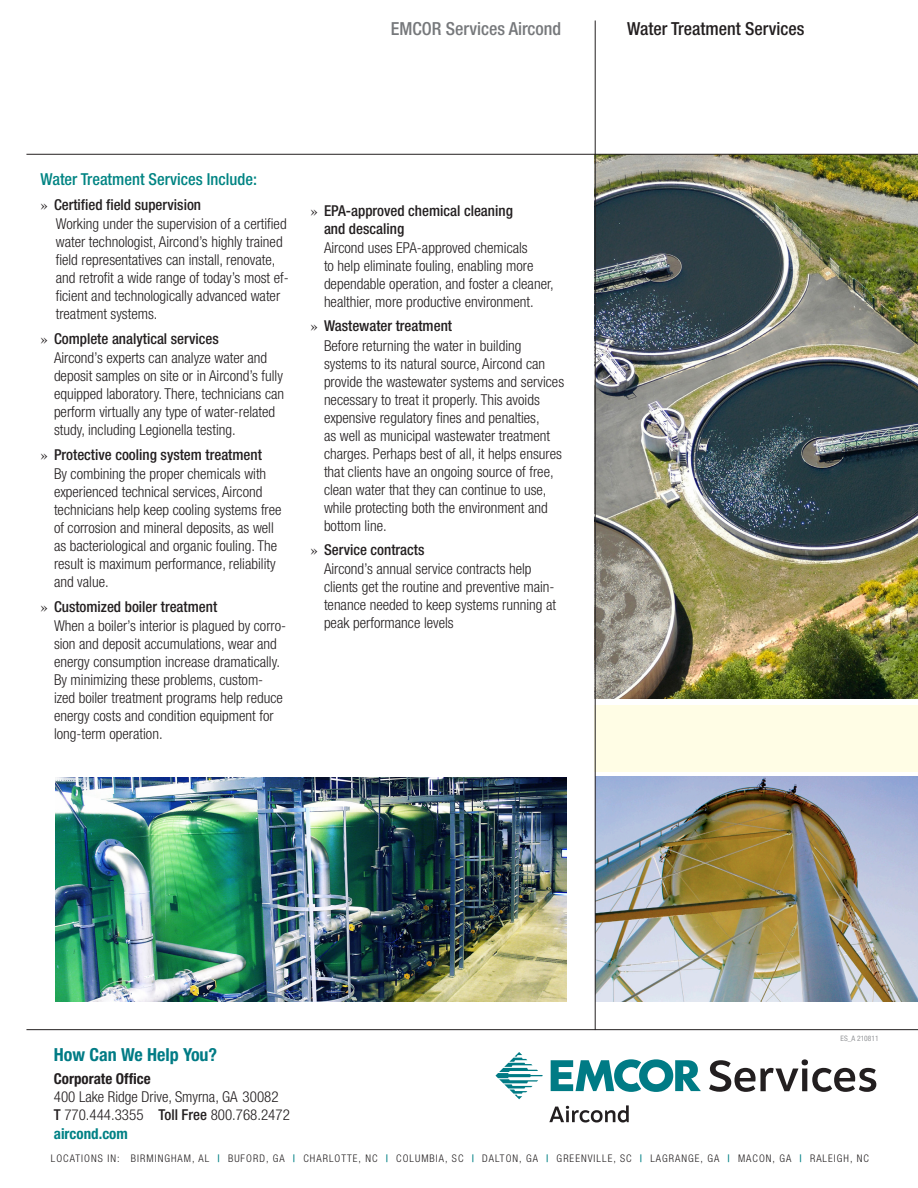
<style>
.page{position:relative;width:918px;height:1188px;background:#fff}
.page>*{position:absolute;margin:0;border:0;box-sizing:border-box;transform-origin:0 0}
.Eyebrow_copy{font:500 condensed 18px "Helvetica Neue";color:#231f20}
.Eyebrow_copy-2{font:500 condensed 18px "Helvetica Neue";color:#76787b}
.t1{font:700 condensed 18px "Helvetica Neue";color:#007b85}
.Divison_paragraph_de{font:500 condensed 16.5px "Helvetica Neue";color:#008483}
.Bullet_copy{font:300 condensed 15px/18px "Helvetica Neue";color:#231f20}
.t2{font:500 condensed 15px/18px "Helvetica Neue";color:#231f20}
.t3{font:700 condensed 15px "Helvetica Neue";color:#231f20}
.t4{font:700 condensed 15px "Helvetica Neue";color:#008185}
.t5{font:300 condensed 10.5px "Helvetica Neue";letter-spacing:.1em;color:#231f20}
.Intro_copy{font:condensed 7.5px "Helvetica Neue";color:#939598}
.s1{font-family:"Times";font-weight:400;font-stretch:normal}
.s2{font-weight:500}
.s3{font-weight:500;color:#008185}
</style>
<div class="page">
<div style="left:595px;top:705px;width:323px;height:67px;background:#fffde5"></div>
<img style="left:596px;top:155px;width:322px;height:544px">
<hr style="left:26px;top:1029px;width:892px;height:1px;background:#231f20">
<hr style="left:26px;top:154px;width:892px;height:1px;background:#231f20">
<img style="left:55px;top:778px;width:512px;height:224px">
<img style="left:596px;top:776px;width:322px;height:226px">
<hr style="left:595px;top:21px;width:1px;height:1009px;background:#231f20">
<svg style="left:709px;top:1059px;width:167px;height:33px"></svg>
<svg style="left:549px;top:1105px;width:80px;height:18px"></svg>
<svg style="left:551px;top:1059px;width:150px;height:33px"></svg>
<svg style="left:495px;top:1052px;width:48px;height:47px"></svg>
<p class="Eyebrow_copy-2" style="left:391px;top:18px;width:172px">EMCOR Services Aircond</p>
<p class="Eyebrow_copy" style="left:627px;top:18px;width:179px">Water Treatment Services</p>
<p class="Divison_paragraph_de" style="left:40px;top:170px;width:218px">Water Treatment Services Include:</p>
<p class="t2" style="left:40px;top:196px;width:162px"><span class="s1">»</span> Certified field supervision</p>
<p class="Bullet_copy" style="left:56px;top:215px;width:234px">Working under the supervision of a certified water technologist, Aircond’s highly trained field representatives can install, renovate, and retrofit a wide range of today’s most ef&shy;ficient and technologically advanced water treatment systems.</p>
<p class="t2" style="left:40px;top:329px;width:180px"><span class="s1">»</span> Complete analytical services</p>
<p class="Bullet_copy" style="left:54px;top:349px;width:232px">Aircond’s experts can analyze water and deposit samples on site or in Aircond’s fully equipped laboratory. There, technicians can perform virtually any type of water-related study, including Legionella testing.</p>
<p class="t2" style="left:40px;top:445px;width:223px"><span class="s1">»</span> Protective cooling system treatment</p>
<p class="Bullet_copy" style="left:54px;top:464px;width:229px">By combining the proper chemicals with experienced technical services, Aircond technicians help keep cooling systems free of corrosion and mineral deposits, as well as bacteriological and organic fouling. The result is maximum performance, reliability and value.</p>
<p class="t2" style="left:40px;top:597px;width:178px"><span class="s1">»</span> Customized boiler treatment</p>
<p class="Bullet_copy" style="left:54px;top:616px;width:234px">When a boiler’s interior is plagued by corro&shy;sion and deposit accumulations, wear and energy consumption increase dramatically.<br>By minimizing these problems, custom&shy;ized boiler treatment programs help reduce energy costs and condition equipment for long-term operation.</p>
<p class="t2" style="left:324px;top:201px;width:190px;text-indent:-14px"><span class="s1">»</span> EPA-approved chemical cleaning and descaling</p>
<p class="Bullet_copy" style="left:324px;top:238px;width:231px">Aircond uses EPA-approved chemicals<br>to help eliminate fouling, enabling more dependable operation, and foster a cleaner, healthier, more productive environment.</p>
<p class="t2" style="left:310px;top:317px;width:143px"><span class="s1">»</span> Wastewater treatment</p>
<p class="Bullet_copy" style="left:324px;top:336px;width:242px">Before returning the water in building systems to its natural source, Aircond can provide the wastewater systems and services necessary to treat it properly. This avoids expensive regulatory fines and penalties,<br>as well as municipal wastewater treatment charges. Perhaps best of all, it helps ensures that clients have an ongoing source of free, clean water that they can continue to use, while protecting both the environment and bottom line.</p>
<p class="t2" style="left:310px;top:541px;width:115px"><span class="s1">»</span> Service contracts</p>
<p class="Bullet_copy" style="left:324px;top:560px;width:234px">Aircond’s annual service contracts help clients get the routine and preventive main&shy;tenance needed to keep systems running at peak performance levels</p>
<p class="Intro_copy" style="left:841px;top:1034px;width:40px">ES_A 210811</p>
<p class="t1" style="left:54px;top:1043px;width:165px">How Can We Help You?</p>
<p class="t3" style="left:54px;top:1069px;width:98px">Corporate Office</p>
<p class="Bullet_copy" style="left:54px;top:1087px;width:226px">400 Lake Ridge Drive, Smyrna, GA 30082</p>
<p class="Bullet_copy" style="left:54px;top:1105px;width:238px"><span class="s2">T</span> 770.444.3355 <span class="s2">Toll Free</span> 800.768.2472</p>
<p class="t4" style="left:54px;top:1125px;width:76px">aircond.com</p>
<p class="t5" style="left:51px;top:1153px;width:820px">LOCATIONS IN: BIRMINGHAM, AL <span class="s3">|</span> BUFORD, GA <span class="s3">|</span> CHARLOTTE, NC <span class="s3">|</span> COLUMBIA, SC <span class="s3">|</span> DALTON, GA <span class="s3">|</span> GREENVILLE, SC <span class="s3">|</span> LAGRANGE, GA <span class="s3">|</span> MACON, GA <span class="s3">|</span> RALEIGH, NC</p>
</div>
